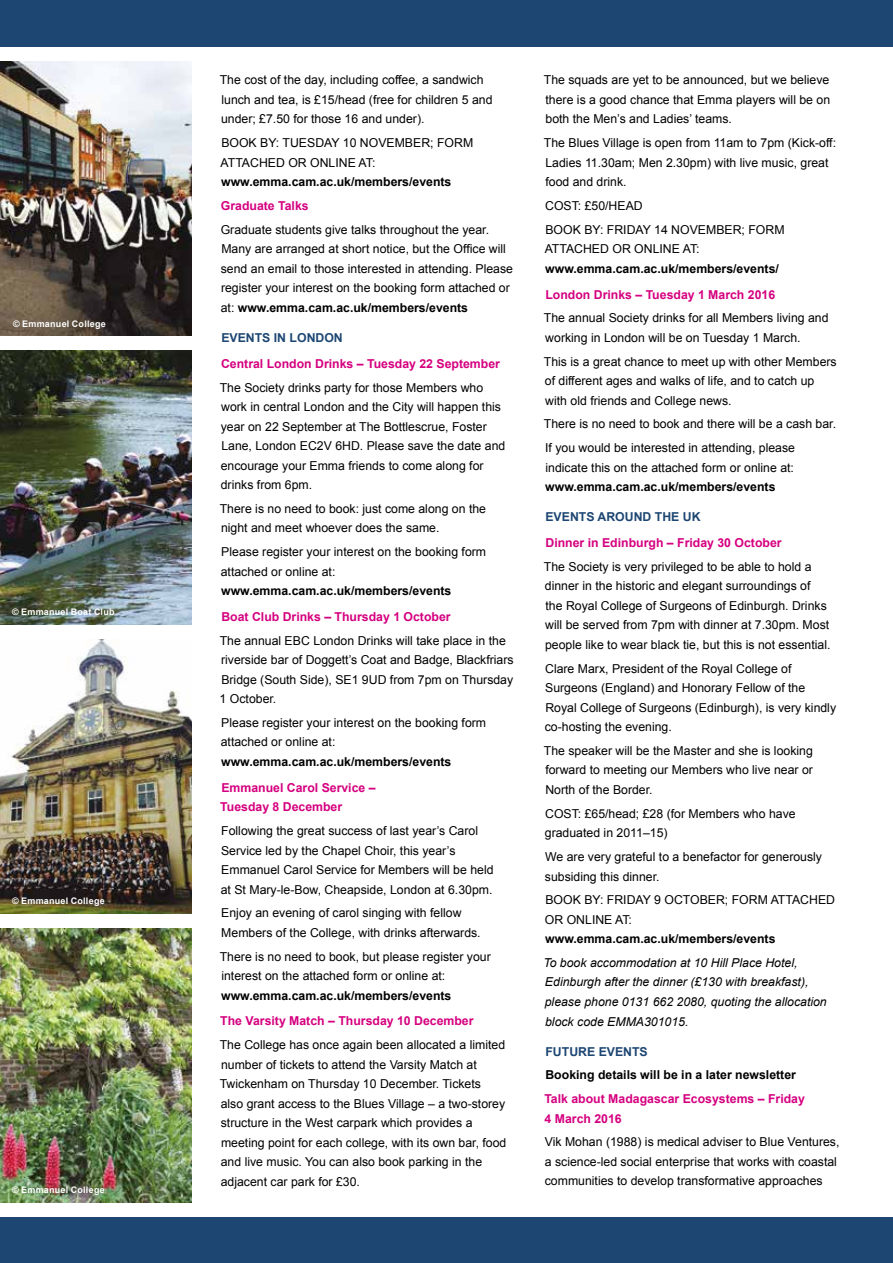
<style>
.page{position:relative;width:893px;height:1263px;background:#fff}
.page>*{position:absolute;margin:0;border:0;box-sizing:border-box;transform-origin:0 0}
.t1{font:12.3px/19.5px "Arial";color:#000}
.t2{font:700 12.3px "Arial";color:#000}
.t3{font:700 12.3px/19.5px "Arial";color:#d5007f}
.t4{font:italic 12.3px/19.5px "Arial";color:#000}
.t5{font:700 12.3px "Arial";color:#1d4673}
.t6{font:700 9px "Arial";letter-spacing:.025em;color:#fff}
.s1{font-weight:700}
</style>
<div class="page">
<img style="left:0;top:350px;width:192px;height:275px">
<img style="left:0;top:639px;width:192px;height:275px">
<img style="left:0;top:928px;width:192px;height:275px">
<img style="left:0;top:61px;width:192px;height:275px">
<div style="left:0;top:0;width:893px;height:46px;background:#1d4673"></div>
<div style="left:0;top:1217px;width:893px;height:46px;background:#1d4673"></div>
<p class="t6" style="left:13px;top:317px;width:94px">© Emmanuel College</p>
<p class="t6" style="left:12px;top:606px;width:104px">© Emmanuel Boat Club</p>
<p class="t6" style="left:12px;top:895px;width:94px">© Emmanuel College</p>
<p class="t6" style="left:12px;top:1184px;width:94px">© Emmanuel College</p>
<p class="t1" style="left:220px;top:71px;width:274px">The cost of the day, including coffee, a sandwich lunch and tea, is £15/head (free for children 5 and under; £7.50 for those 16 and under).</p>
<p class="t1" style="left:221px;top:133px;width:254px">BOOK BY: TUESDAY 10 NOVEMBER; FORM<br>ATTACHED OR ONLINE AT:</p>
<p class="t2" style="left:221px;top:174px;width:232px">www.emma.cam.ac.uk/members/events</p>
<p class="t3" style="left:221px;top:196px;width:89px">Graduate Talks</p>
<p class="t1" style="left:221px;top:220px;width:294px">Graduate students give talks throughout the year.<br>Many are arranged at short notice, but the Office will send an email to those interested in attending. Please register your interest on the booking form attached or at: <span class="s1">www.emma.cam.ac.uk/members/events</span></p>
<p class="t5" style="left:221px;top:329px;width:123px">EVENTS IN LONDON</p>
<p class="t3" style="left:221px;top:354px;width:280px">Central London Drinks – Tuesday 22 September</p>
<p class="t1" style="left:220px;top:378px;width:287px">The Society drinks party for those Members who work in central London and the City will happen this year on 22 September at The Bottlescrue, Foster Lane, London EC2V 6HD. Please save the date and encourage your Emma friends to come along for drinks from 6pm.</p>
<p class="t1" style="left:220px;top:499px;width:268px">There is no need to book: just come along on the night and meet whoever does the same.</p>
<p class="t1" style="left:221px;top:542px;width:267px">Please register your interest on the booking form attached or online at:</p>
<p class="t2" style="left:221px;top:582px;width:232px">www.emma.cam.ac.uk/members/events</p>
<p class="t3" style="left:221px;top:607px;width:231px">Boat Club Drinks – Thursday 1 October</p>
<p class="t1" style="left:220px;top:631px;width:296px">The annual EBC London Drinks will take place in the riverside bar of Doggett’s Coat and Badge, Blackfriars Bridge (South Side), SE1 9UD from 7pm on Thursday 1 October.</p>
<p class="t1" style="left:221px;top:713px;width:267px">Please register your interest on the booking form attached or online at:</p>
<p class="t2" style="left:221px;top:753px;width:232px">www.emma.cam.ac.uk/members/events</p>
<p class="t3" style="left:220px;top:778px;width:157px">Emmanuel Carol Service –<br>Tuesday 8 December</p>
<p class="t1" style="left:221px;top:821px;width:274px">Following the great success of last year’s Carol Service led by the Chapel Choir, this year’s Emmanuel Carol Service for Members will be held at St Mary-le-Bow, Cheapside, London at 6.30pm.</p>
<p class="t1" style="left:221px;top:903px;width:261px">Enjoy an evening of carol singing with fellow<br>Members of the College, with drinks afterwards.</p>
<p class="t1" style="left:220px;top:947px;width:273px">There is no need to book, but please register your interest on the attached form or online at:</p>
<p class="t2" style="left:221px;top:987px;width:232px">www.emma.cam.ac.uk/members/events</p>
<p class="t3" style="left:220px;top:1012px;width:255px">The Varsity Match – Thursday 10 December</p>
<p class="t1" style="left:220px;top:1035px;width:288px">The College has once again been allocated a limited number of tickets to attend the Varsity Match at Twickenham on Thursday 10 December. Tickets also grant access to the Blues Village – a two-storey structure in the West carpark which provides a meeting point for each college, with its own bar, food and live music. You can also book parking in the adjacent car park for £30.</p>
<p class="t1" style="left:544px;top:71px;width:288px;text-align:justify">The squads are yet to be announced, but we believe there is a good chance that Emma players will be on both the Men’s and Ladies’ teams.</p>
<p class="t1" style="left:544px;top:133px;width:294px">The Blues Village is open from 11am to 7pm (Kick-off:<br>Ladies 11.30am; Men 2.30pm) with live music, great food and drink.</p>
<p class="t1" style="left:545px;top:194px;width:241px;line-height:23.7px">COST: £50/HEAD<br>BOOK BY: FRIDAY 14 NOVEMBER; FORM</p>
<p class="t1" style="left:545px;top:239px;width:156px">ATTACHED OR ONLINE AT:</p>
<p class="t2" style="left:545px;top:260px;width:235px">www.emma.cam.ac.uk/members/events/</p>
<p class="t3" style="left:545px;top:285px;width:231px">London Drinks – Tuesday 1 March 2016</p>
<p class="t1" style="left:544px;top:308px;width:286px">The annual Society drinks for all Members living and working in London will be on Tuesday 1 March.</p>
<p class="t1" style="left:544px;top:352px;width:294px">This is a great chance to meet up with other Members of different ages and walks of life, and to catch up with old friends and College news.</p>
<p class="t1" style="left:544px;top:412px;width:294px;line-height:23.7px">There is no need to book and there will be a cash bar.<br>If you would be interested in attending, please</p>
<p class="t1" style="left:545px;top:458px;width:250px">indicate this on the attached form or online at:</p>
<p class="t2" style="left:545px;top:479px;width:232px">www.emma.cam.ac.uk/members/events</p>
<p class="t5" style="left:545px;top:509px;width:157px">EVENTS AROUND THE UK</p>
<p class="t3" style="left:545px;top:533px;width:238px">Dinner in Edinburgh – Friday 30 October</p>
<p class="t1" style="left:544px;top:557px;width:288px">The Society is very privileged to be able to hold a dinner in the historic and elegant surroundings of<br>the Royal College of Surgeons of Edinburgh. Drinks will be served from 7pm with dinner at 7.30pm. Most people like to wear black tie, but this is not essential.</p>
<p class="t1" style="left:545px;top:659px;width:293px">Clare Marx, President of the Royal College of Surgeons (England) and Honorary Fellow of the Royal College of Surgeons (Edinburgh), is very kindly co-hosting the evening.</p>
<p class="t1" style="left:544px;top:741px;width:271px;text-align:justify">The speaker will be the Master and she is looking forward to meeting our Members who live near or North of the Border.</p>
<p class="t1" style="left:545px;top:804px;width:252px">COST: £65/head; £28 (for Members who have graduated in 2011–15)</p>
<p class="t1" style="left:545px;top:847px;width:279px">We are very grateful to a benefactor for generously subsiding this dinner.</p>
<p class="t1" style="left:545px;top:890px;width:292px">BOOK BY: FRIDAY 9 OCTOBER; FORM ATTACHED<br>OR ONLINE AT:</p>
<p class="t2" style="left:545px;top:931px;width:232px">www.emma.cam.ac.uk/members/events</p>
<p class="t4" style="left:543px;top:953px;width:285px">To book accommodation at 10 Hill Place Hotel, Edinburgh after the dinner (£130 with breakfast), please phone 0131 662 2080, quoting the allocation block code EMMA301015.</p>
<p class="t5" style="left:545px;top:1043px;width:104px">FUTURE EVENTS</p>
<p class="t2" style="left:545px;top:1067px;width:252px">Booking details will be in a later newsletter</p>
<p class="t3" style="left:544px;top:1089px;width:262px">Talk about Madagascar Ecosystems – Friday<br>4 March 2016</p>
<p class="t1" style="left:545px;top:1132px;width:296px">Vik Mohan (1988) is medical adviser to Blue Ventures, a science-led social enterprise that works with coastal communities to develop transformative approaches</p>
</div>
